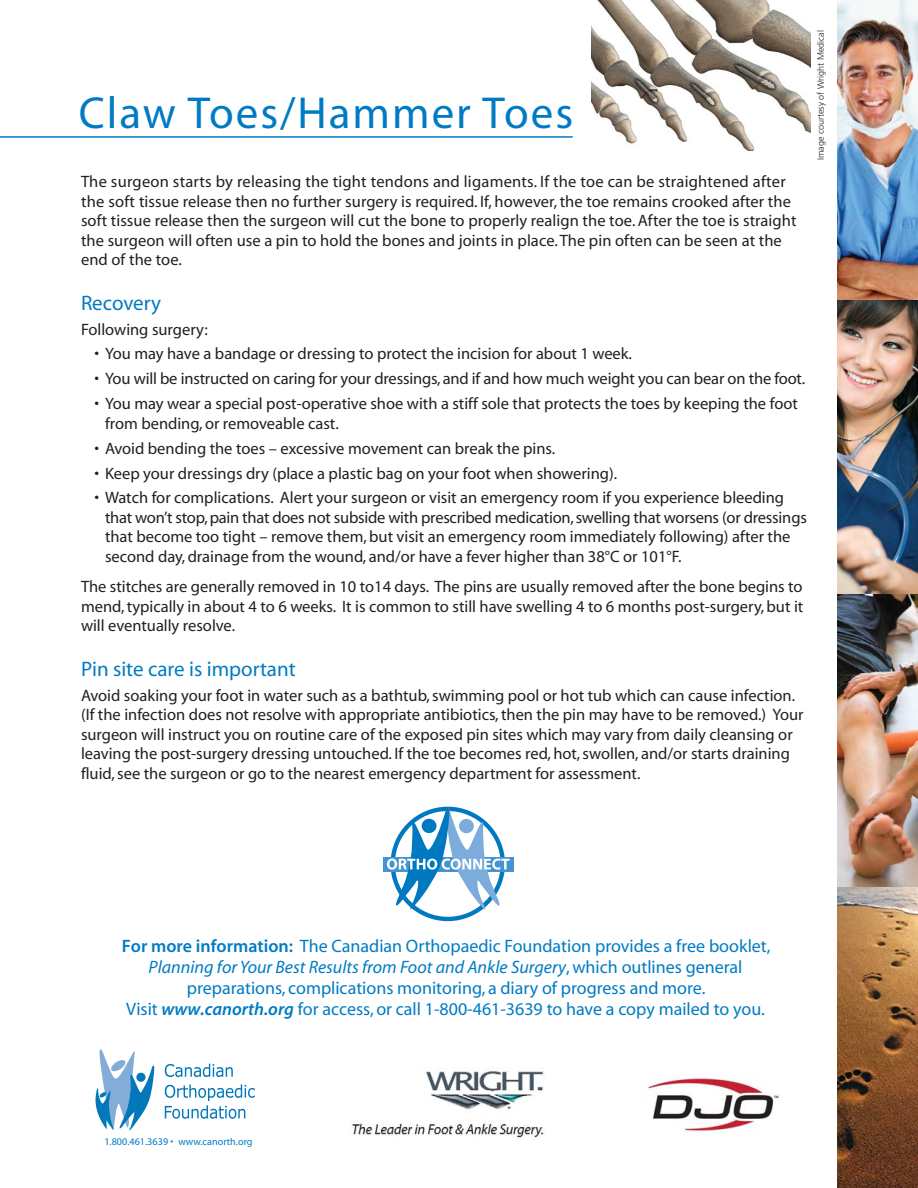
<style>
.page{position:relative;width:918px;height:1188px;background:#fff}
.page>*{position:absolute;margin:0;border:0;box-sizing:border-box;transform-origin:0 0}
.t1{font:45px "Myriad";letter-spacing:.045em;color:#007bc3}
.t2{font:21px "Myriad";color:#007bc3}
.t3{font:18px/21px "Myriad";color:#007bc3;text-align:center}
.t4{font:16.5px/19.5px "Myriad";color:#231f20}
.t5{font:10.2px "Myriad";color:#007bc3}
.t6{font:300 9px "Frutiger";color:#231f20}
.s1{font-family:"Myriad Sem"}
.s2{font-style:italic}
.s3{font-family:"Myriad Sem Itl"}
</style>
<div class="page">
<img style="left:837px;top:0;width:81px;height:1188px">
<div style="left:383px;top:857px;width:130px;height:14px;background:#4594d0"></div>
<svg style="left:387px;top:807px;width:122px;height:114px"></svg>
<svg style="left:96px;top:1049px;width:58px;height:82px"></svg>
<svg style="left:165px;top:1064px;width:68px;height:13px"></svg>
<svg style="left:165px;top:1084px;width:90px;height:35px"></svg>
<img style="left:352px;top:1071px;width:193px;height:67px">
<img style="left:648px;top:1078px;width:131px;height:54px">
<hr style="left:0;top:136px;width:573px;height:2px;background:#007bc3">
<img style="left:591px;top:0;width:220px;height:151px">
<h1 class="t1" style="left:79px;top:96px;width:496px">Claw Toes/Hammer Toes</h1>
<p class="t4" style="left:81px;top:173px;width:717px">The surgeon starts by releasing the tight tendons and ligaments. If the toe can be straightened after the soft tissue release then no further surgery is required. If, however, the toe remains crooked after the soft tissue release then the surgeon will cut the bone to properly realign the toe. After the toe is straight the surgeon will often use a pin to hold the bones and joints in place. The pin often can be seen at the end of the toe.</p>
<p class="t2" style="left:81px;top:295px;width:82px">Recovery</p>
<p class="t4" style="left:81px;top:321px;width:128px">Following surgery:</p>
<p class="t4" style="left:95px;top:345px;width:539px">• You may have a bandage or dressing to protect the incision for about 1 week.</p>
<p class="t4" style="left:95px;top:370px;width:712px">• You will be instructed on caring for your dressings, and if and how much weight you can bear on the foot.</p>
<p class="t4" style="left:105px;top:395px;width:694px;text-indent:-11px">• You may wear a special post-operative shoe with a stiff sole that protects the toes by keeping the foot from bending, or removeable cast.</p>
<p class="t4" style="left:95px;top:440px;width:462px">• Avoid bending the toes – excessive movement can break the pins.</p>
<p class="t4" style="left:95px;top:465px;width:524px">• Keep your dressings dry (place a plastic bag on your foot when showering).</p>
<p class="t4" style="left:105px;top:489px;width:704px;text-indent:-11px">• Watch for complications. Alert your surgeon or visit an emergency room if you experience bleeding that won’t stop, pain that does not subside with prescribed medication, swelling that worsens (or dressings that become too tight – remove them, but visit an emergency room immediately following) after the second day, drainage from the wound, and/or have a fever higher than 38°C or 101°F.</p>
<p class="t4" style="left:81px;top:578px;width:724px;text-align:justify">The stitches are generally removed in 10 to14 days. The pins are usually removed after the bone begins to mend, typically in about 4 to 6 weeks. It is common to still have swelling 4 to 6 months post-surgery, but it will eventually resolve.</p>
<p class="t2" style="left:81px;top:661px;width:216px">Pin site care is important</p>
<p class="t4" style="left:81px;top:687px;width:724px">Avoid soaking your foot in water such as a bathtub, swimming pool or hot tub which can cause infection. (If the infection does not resolve with appropriate antibiotics, then the pin may have to be removed.) Your surgeon will instruct you on routine care of the exposed pin sites which may vary from daily cleansing or leaving the post-surgery dressing untouched. If the toe becomes red, hot, swollen, and/or starts draining fluid, see the surgeon or go to the nearest emergency department for assessment.</p>
<p class="t6" style="left:817px;top:160px;width:131px;rotate:-90deg">Image courtesy of Wright Medical</p>
<p class="t3" style="left:122px;top:937px;width:650px"><span class="s1">For more information:</span> The Canadian Orthopaedic Foundation provides a free booklet, <span class="s2">Planning for Your Best Results from Foot and Ankle Surgery</span>, which outlines general preparations, complications monitoring, a diary of progress and more.<br>Visit <span class="s3">www.canorth.org</span> for access, or call 1-800-461-3639 to have a copy mailed to you.</p>
<p class="t5" style="left:104px;top:1138px;width:150px">1.800.461.3639 • www.canorth.org</p>
</div>
